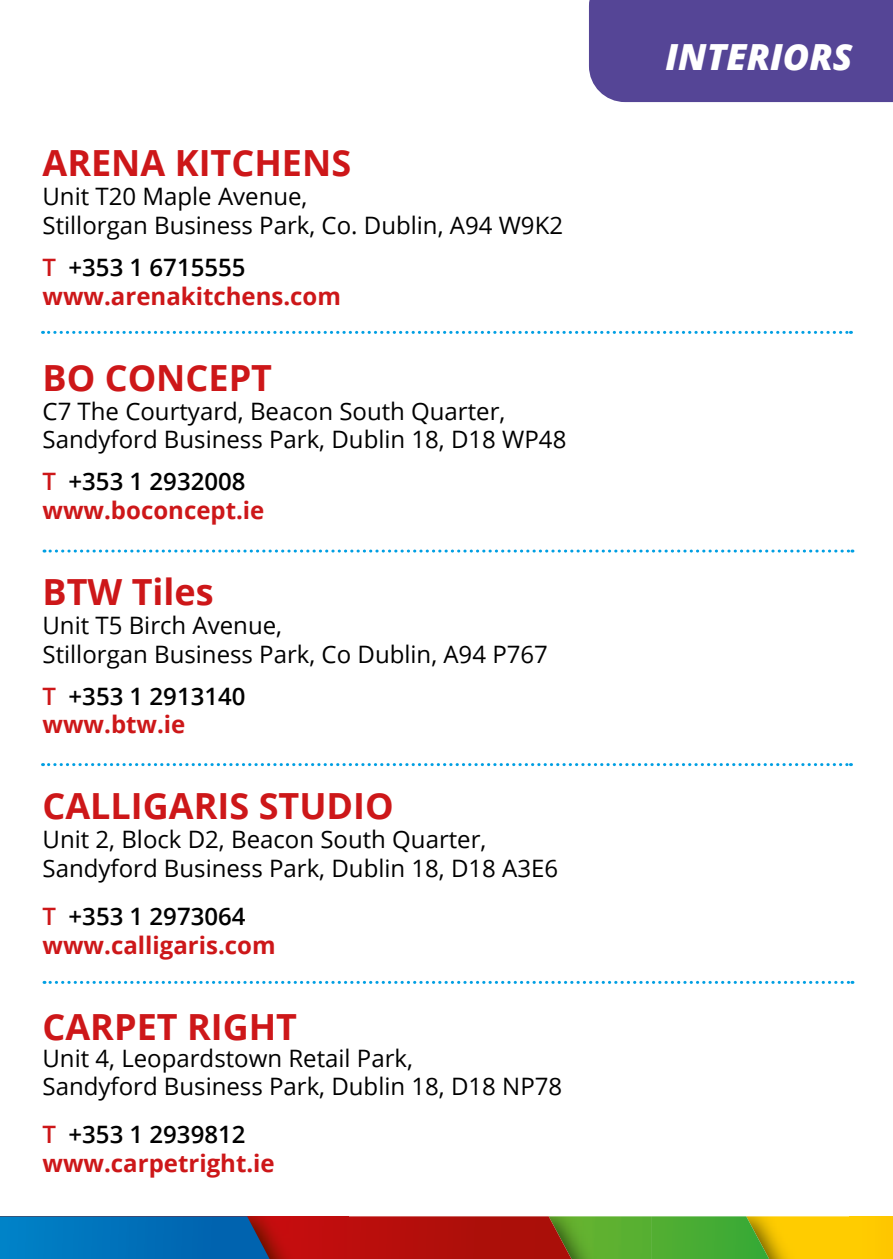
<style>
.page{position:relative;width:893px;height:1259px;background:#fff}
.page>*{position:absolute;margin:0;border:0;box-sizing:border-box;transform-origin:0 0}
.t1{font:700 36px "Open Sans";color:#cd1719}
.t2{font:italic 800 36px "Open Sans";color:#fff}
.t3{font:24px/28.8px "Open Sans";color:#000}
.t4{font:700 24px/28.8px "Open Sans";color:#cd1719}
.t5{font:600 24px/28.8px "Open Sans";color:#000}
.s1{font-weight:600}
.s2{font-weight:600;color:#000}
.s3{color:#cd1719}
.s4{font-weight:700;color:#cd1719}
</style>
<div class="page">
<div style="left:589px;top:0;width:304px;height:102px;background:#554596"></div>
<div style="left:849px;top:1216px;width:44px;height:43px;background:#ffca00"></div>
<img style="left:769px;top:1216px;width:80px;height:43px">
<svg style="left:651px;top:1216px;width:118px;height:43px;background:#53ab31"></svg>
<img style="left:571px;top:1216px;width:80px;height:43px">
<svg style="left:349px;top:1216px;width:222px;height:43px;background:#ad160d"></svg>
<img style="left:270px;top:1216px;width:79px;height:43px">
<svg style="left:0;top:1216px;width:270px;height:43px;background:#076bb0"></svg>
<svg style="left:43px;top:331px;width:808px;height:3px"></svg>
<svg style="left:44px;top:549px;width:809px;height:3px"></svg>
<svg style="left:43px;top:763px;width:808px;height:3px"></svg>
<svg style="left:44px;top:981px;width:809px;height:3px"></svg>
<h1 class="t1" style="left:43px;top:138px;width:310px">ARENA KITCHENS</h1>
<p class="t3" style="left:43px;top:181px;width:522px">Unit T20 Maple Avenue,<br>Stillorgan Business Park, Co. Dublin, A94 W9K2</p>
<p class="t4" style="left:43px;top:252px;width:300px"><span class="s1">T</span> <span class="s2">+353 1 6715555 </span>www.arenakitchens.com</p>
<h1 class="t1" style="left:43px;top:352px;width:231px">BO CONCEPT</h1>
<p class="t3" style="left:43px;top:396px;width:525px">C7 The Courtyard, Beacon South Quarter,<br>Sandyford Business Park, Dublin 18, D18 WP48</p>
<p class="t4" style="left:43px;top:466px;width:223px"><span class="s1">T</span> <span class="s2">+353 1 2932008 </span>www.boconcept.ie</p>
<h1 class="t1" style="left:43px;top:566px;width:173px">BTW Tiles</h1>
<p class="t3" style="left:43px;top:610px;width:507px">Unit T5 Birch Avenue,<br>Stillorgan Business Park, Co Dublin, A94 P767</p>
<p class="t5" style="left:43px;top:681px;width:204px"><span class="s3">T</span> +353 1 2913140 <span class="s4">www.btw.ie</span></p>
<h1 class="t1" style="left:43px;top:780px;width:353px">CALLIGARIS STUDIO</h1>
<p class="t3" style="left:43px;top:824px;width:517px">Unit 2, Block D2, Beacon South Quarter,<br>Sandyford Business Park, Dublin 18, D18 A3E6</p>
<p class="t4" style="left:43px;top:901px;width:235px"><span class="s1">T</span> <span class="s2">+353 1 2973064 </span>www.calligaris.com</p>
<h1 class="t1" style="left:43px;top:1001px;width:256px">CARPET RIGHT</h1>
<p class="t3" style="left:43px;top:1042px;width:521px">Unit 4, Leopardstown Retail Park,<br>Sandyford Business Park, Dublin 18, D18 NP78</p>
<p class="t4" style="left:43px;top:1119px;width:234px"><span class="s1">T</span> <span class="s2">+353 1 2939812 </span>www.carpetright.ie</p>
<h1 class="t2" style="left:665px;top:30px;width:189px">INTERIORS</h1>
</div>
